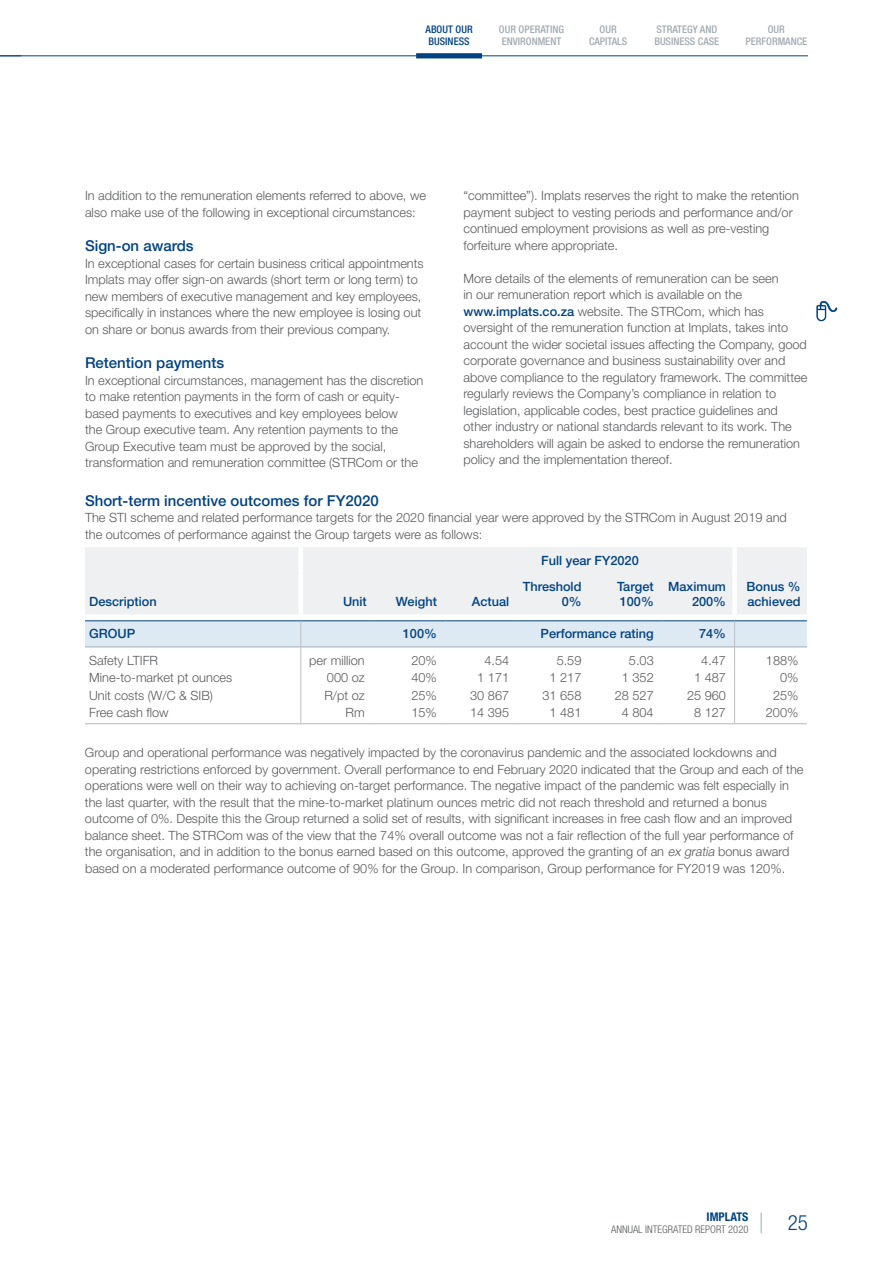
<style>
.page{position:relative;width:893px;height:1263px;background:#fff}
.page>*{position:absolute;margin:0;border:0;box-sizing:border-box;transform-origin:0 0}
.t1{font:300 condensed 21px "Helvetica Neue LT Std";color:#004282}
.t2{font:500 15px "Helvetica Neue LT Std";color:#004282}
.t3{font:300 12.75px/16.5px "Helvetica Neue LT Std";color:#58595b}
.t4{font:500 12.75px/15px "Helvetica Neue LT Std";color:#004282;text-align:right}
.t5{font:700 condensed 12px "Helvetica Neue LT Std";color:#004282}
.t6{font:500 condensed 10.5px/12px "Helvetica Neue LT Std";color:#a1abb2;text-align:center}
.t7{font:300 condensed 10.5px "Helvetica Neue LT Std";color:#58595b}
.t8{font:500 condensed 10.5px/12px "Helvetica Neue LT Std";color:#004282}
.s1{font-weight:500;color:#004282}
.s2{font-style:italic}
</style>
<div class="page">
<svg style="left:816px;top:301px;width:21px;height:20px"></svg>
<div style="left:85px;top:547px;width:722px;height:67px;background:#eff0f2"></div>
<hr style="left:85px;top:620px;width:216px;height:1px;background:#004282">
<hr style="left:301px;top:620px;width:72px;height:1px;background:#004282">
<hr style="left:373px;top:620px;width:72px;height:1px;background:#004282">
<hr style="left:445px;top:620px;width:73px;height:1px;background:#004282">
<hr style="left:518px;top:620px;width:72px;height:1px;background:#004282">
<hr style="left:590px;top:620px;width:72px;height:1px;background:#004282">
<hr style="left:662px;top:620px;width:73px;height:1px;background:#004282">
<hr style="left:735px;top:620px;width:72px;height:1px;background:#004282">
<hr style="left:85px;top:723px;width:216px;height:1px;background:#bcbec0">
<hr style="left:301px;top:723px;width:72px;height:1px;background:#bcbec0">
<hr style="left:373px;top:723px;width:72px;height:1px;background:#bcbec0">
<hr style="left:445px;top:723px;width:73px;height:1px;background:#bcbec0">
<hr style="left:518px;top:723px;width:72px;height:1px;background:#bcbec0">
<hr style="left:590px;top:723px;width:72px;height:1px;background:#bcbec0">
<hr style="left:662px;top:723px;width:73px;height:1px;background:#bcbec0">
<hr style="left:735px;top:723px;width:72px;height:1px;background:#bcbec0">
<svg style="left:85px;top:621px;width:722px;height:102px"></svg>
<hr style="left:299px;top:547px;width:4px;height:26px;background:#fff">
<hr style="left:299px;top:573px;width:4px;height:41px;background:#fff">
<div style="left:732px;top:547px;width:5px;height:26px;background:#fff"></div>
<div style="left:732px;top:573px;width:5px;height:41px;background:#fff"></div>
<hr style="left:445px;top:647px;width:73px;height:1px;background:#a1abb2">
<hr style="left:518px;top:647px;width:72px;height:1px;background:#a1abb2">
<hr style="left:590px;top:647px;width:72px;height:1px;background:#a1abb2">
<hr style="left:0;top:55px;width:808px;height:1px;background:#004282">
<svg style="left:761px;top:1213px;width:1px;height:20px"></svg>
<svg style="left:0;top:55px;width:21px;height:1px"></svg>
<div style="left:416px;top:53px;width:66px;height:5px;background:#004282"></div>
<p class="t8" style="left:426px;top:23px;width:49px">ABOUT OUR<br>BUSINESS</p>
<p class="t6" style="left:499px;top:23px;width:67px;text-align:left">OUR OPERATING<br>ENVIRONMENT</p>
<p class="t6" style="left:589px;top:23px;width:40px">OUR<br>CAPITALS</p>
<p class="t6" style="left:654px;top:23px;width:66px;text-align:left">STRATEGY AND<br>BUSINESS CASE</p>
<p class="t6" style="left:745px;top:23px;width:63px">OUR<br>PERFORMANCE</p>
<p class="t3" style="left:85px;top:187px;width:343px">In addition to the remuneration elements referred to above, we also make use of the following in exceptional circumstances:</p>
<p class="t2" style="left:85px;top:237px;width:110px">Sign-on awards</p>
<p class="t3" style="left:85px;top:255px;width:340px">In exceptional cases for certain business critical appointments Implats may offer sign-on awards (short term or long term) to new members of executive management and key employees, specifically in instances where the new employee is losing out on share or bonus awards from their previous company.</p>
<p class="t2" style="left:85px;top:354px;width:141px">Retention payments</p>
<p class="t3" style="left:85px;top:372px;width:340px">In exceptional circumstances, management has the discretion to make retention payments in the form of cash or equity&shy;based payments to executives and key employees below<br>the Group executive team. Any retention payments to the Group Executive team must be approved by the social, transformation and remuneration committee (STRCom or the</p>
<p class="t3" style="left:463px;top:187px;width:337px">“committee”). Implats reserves the right to make the retention payment subject to vesting periods and performance and/or continued employment provisions as well as pre-vesting forfeiture where appropriate.</p>
<p class="t3" style="left:463px;top:270px;width:345px">More details of the elements of remuneration can be seen<br>in our remuneration report which is available on the <span class="s1">www.implats.co.za</span> website. The STRCom, which has oversight of the remuneration function at Implats, takes into account the wider societal issues affecting the Company, good corporate governance and business sustainability over and above compliance to the regulatory framework. The committee regularly reviews the Company’s compliance in relation to legislation, applicable codes, best practice guidelines and other industry or national standards relevant to its work. The shareholders will again be asked to endorse the remuneration policy and the implementation thereof.</p>
<p class="t2" style="left:85px;top:491px;width:295px">Short-term incentive outcomes for FY2020</p>
<p class="t3" style="left:85px;top:509px;width:703px">The STI scheme and related performance targets for the 2020 financial year were approved by the STRCom in August 2019 and the outcomes of performance against the Group targets were as follows:</p>
<p class="t4" style="left:89px;top:594px;width:69px">Description</p>
<p class="t4" style="left:343px;top:594px;width:25px">Unit</p>
<p class="t4" style="left:396px;top:594px;width:43px">Weight</p>
<p class="t4" style="left:472px;top:594px;width:39px">Actual</p>
<p class="t4" style="left:541px;top:553px;width:99px">Full year FY2020</p>
<p class="t4" style="left:523px;top:579px;width:60px">Threshold<br>0%</p>
<p class="t4" style="left:617px;top:579px;width:38px;text-align:left">Target<br>100%</p>
<p class="t4" style="left:668px;top:579px;width:59px">Maximum<br>200%</p>
<p class="t4" style="left:746px;top:579px;width:56px;text-align:left">Bonus % achieved</p>
<p class="t4" style="left:89px;top:626px;width:48px">GROUP</p>
<p class="t4" style="left:403px;top:626px;width:36px">100%</p>
<p class="t4" style="left:541px;top:626px;width:115px">Performance rating</p>
<p class="t4" style="left:699px;top:626px;width:28px">74%</p>
<p class="t3" style="left:89px;top:651px;width:70px">Safety LTIFR</p>
<p class="t3" style="left:309px;top:651px;width:57px">per million</p>
<p class="t3" style="left:411px;top:651px;width:27px">20%</p>
<p class="t3" style="left:484px;top:651px;width:26px">4.54</p>
<p class="t3" style="left:557px;top:651px;width:26px">5.59</p>
<p class="t3" style="left:629px;top:651px;width:26px">5.03</p>
<p class="t3" style="left:701px;top:651px;width:26px">4.47</p>
<p class="t3" style="left:766px;top:651px;width:34px">188%</p>
<p class="t3" style="left:89px;top:669px;width:145px">Mine-to-market pt ounces</p>
<p class="t3" style="left:327px;top:669px;width:39px">000 oz</p>
<p class="t3" style="left:411px;top:669px;width:27px">40%</p>
<p class="t3" style="left:477px;top:669px;width:33px">1 171</p>
<p class="t3" style="left:550px;top:669px;width:33px">1 217</p>
<p class="t3" style="left:622px;top:669px;width:33px">1 352</p>
<p class="t3" style="left:694px;top:669px;width:33px">1 487</p>
<p class="t3" style="left:780px;top:669px;width:20px">0%</p>
<p class="t3" style="left:89px;top:687px;width:125px">Unit costs (W/C &amp; SIB)</p>
<p class="t3" style="left:324px;top:687px;width:42px">R/pt oz</p>
<p class="t3" style="left:411px;top:687px;width:27px">25%</p>
<p class="t3" style="left:470px;top:687px;width:40px">30 867</p>
<p class="t3" style="left:542px;top:687px;width:40px">31 658</p>
<p class="t3" style="left:615px;top:687px;width:40px">28 527</p>
<p class="t3" style="left:687px;top:687px;width:40px">25 960</p>
<p class="t3" style="left:773px;top:687px;width:27px">25%</p>
<p class="t3" style="left:89px;top:704px;width:81px">Free cash flow</p>
<p class="t3" style="left:346px;top:704px;width:21px">Rm</p>
<p class="t3" style="left:411px;top:704px;width:27px">15%</p>
<p class="t3" style="left:470px;top:704px;width:40px">14 395</p>
<p class="t3" style="left:550px;top:704px;width:33px">1 481</p>
<p class="t3" style="left:622px;top:704px;width:33px">4 804</p>
<p class="t3" style="left:694px;top:704px;width:33px">8 127</p>
<p class="t3" style="left:766px;top:704px;width:34px">200%</p>
<p class="t3" style="left:85px;top:744px;width:720px">Group and operational performance was negatively impacted by the coronavirus pandemic and the associated lockdowns and operating restrictions enforced by government. Overall performance to end February 2020 indicated that the Group and each of the operations were well on their way to achieving on-target performance. The negative impact of the pandemic was felt especially in the last quarter, with the result that the mine-to-market platinum ounces metric did not reach threshold and returned a bonus outcome of 0%. Despite this the Group returned a solid set of results, with significant increases in free cash flow and an improved balance sheet. The STRCom was of the view that the 74% overall outcome was not a fair reflection of the full year performance of the organisation, and in addition to the bonus earned based on this outcome, approved the granting of an <span class="s2">ex gratia</span> bonus award based on a moderated performance outcome of 90% for the Group. In comparison, Group performance for FY2019 was 120%.</p>
<p class="t5" style="left:707px;top:1210px;width:43px">IMPLATS</p>
<p class="t7" style="left:611px;top:1223px;width:139px">ANNUAL INTEGRATED REPORT 2020</p>
<h1 class="t1" style="left:788px;top:1211px;width:22px">25</h1>
</div>
